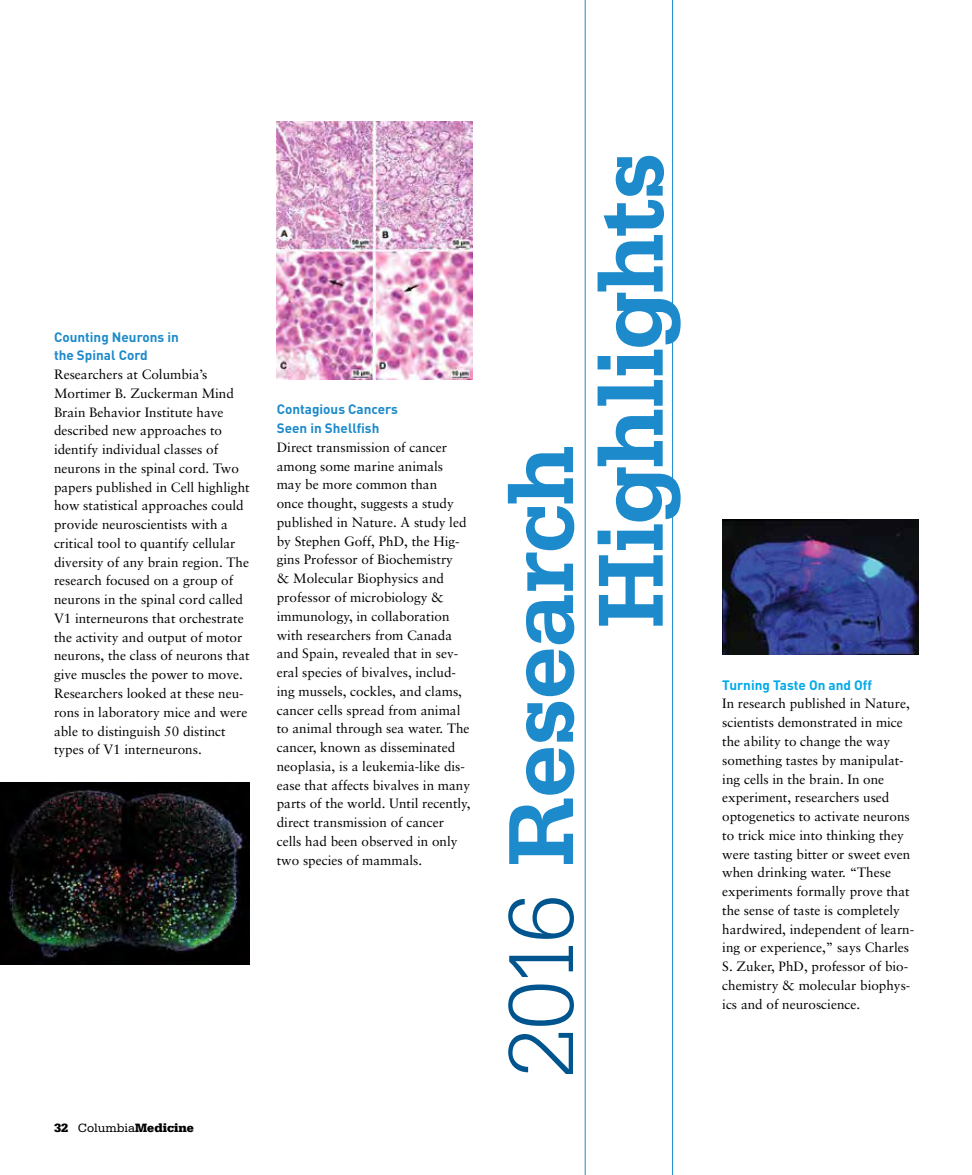
<style>
.page{position:relative;width:972px;height:1175px;background:#fff}
.page>*{position:absolute;margin:0;border:0;box-sizing:border-box;transform-origin:0 0}
.t1{font:700 97.5px/89.7px "Serifa";letter-spacing:-.02em;color:#1c8acb}
.t2{font:13.5px/18.8px "Sabon";color:#000}
.t3{font:700 13.5px/18.8px "DIN";color:#1c8acb}
.t4{font:700 13.5px "DIN";color:#00a9e9}
.t5{font:900 12.75px "Serifa";color:#000}
.s1{font-weight:400}
.s2{font-weight:300;color:#00558f}
</style>
<div class="page">
<img style="left:0;top:782px;width:249px;height:182px">
<img style="left:277px;top:122px;width:195px;height:258px">
<hr style="left:585px;top:0;width:1px;height:1174px;background:#1c8acb">
<hr style="left:672px;top:0;width:1px;height:1174px;background:#1c8acb">
<img style="left:722px;top:519px;width:197px;height:136px">
<p class="t3" style="left:54px;top:327px;width:126px">Counting Neurons in the Spinal Cord</p>
<p class="t2" style="left:54px;top:365px;width:197px">Researchers at Columbia’s<br>Mortimer B. Zuckerman Mind<br>Brain Behavior Institute have described new approaches to identify individual classes of neurons in the spinal cord. Two papers published in Cell highlight how statistical approaches could provide neuroscientists with a critical tool to quantify cellular diversity of any brain region. The research focused on a group of neurons in the spinal cord called<br>V1 interneurons that orchestrate the activity and output of motor neurons, the class of neurons that give muscles the power to move.<br>Researchers looked at these neu&shy;rons in laboratory mice and were able to distinguish 50 distinct types of V1 interneurons.</p>
<p class="t3" style="left:277px;top:399px;width:123px">Contagious Cancers<br>Seen in Shellfish</p>
<p class="t2" style="left:277px;top:438px;width:195px">Direct transmission of cancer among some marine animals may be more common than<br>once thought, suggests a study published in Nature. A study led by Stephen Goff, PhD, the Hig&shy;gins Professor of Biochemistry<br>&amp; Molecular Biophysics and professor of microbiology &amp; immunology, in collaboration with researchers from Canada and Spain, revealed that in sev&shy;eral species of bivalves, includ&shy;ing mussels, cockles, and clams, cancer cells spread from animal to animal through sea water. The cancer, known as disseminated neoplasia, is a leukemia-like dis&shy;ease that affects bivalves in many parts of the world. Until recently, direct transmission of cancer cells had been observed in only two species of mammals.</p>
<p class="t5" style="left:54px;top:1119px;width:142px">32 <span class="s1">Columbia</span>Medicine</p>
<h1 class="t1" style="left:496px;top:628px;width:478px;text-indent:-449px;rotate:-90deg"><span class="s2">2016</span> Research<br>Highlights</h1>
<p class="t4" style="left:722px;top:676px;width:151px">Turning Taste On and Off</p>
<p class="t2" style="left:722px;top:694px;width:194px">In research published in Nature, scientists demonstrated in mice the ability to change the way something tastes by manipulat&shy;ing cells in the brain. In one experiment, researchers used optogenetics to activate neurons to trick mice into thinking they were tasting bitter or sweet even when drinking water. “These experiments formally prove that the sense of taste is completely hardwired, independent of learn&shy;ing or experience,” says Charles<br>S. Zuker, PhD, professor of bio&shy;chemistry &amp; molecular biophys&shy;ics and of neuroscience.</p>
</div>
